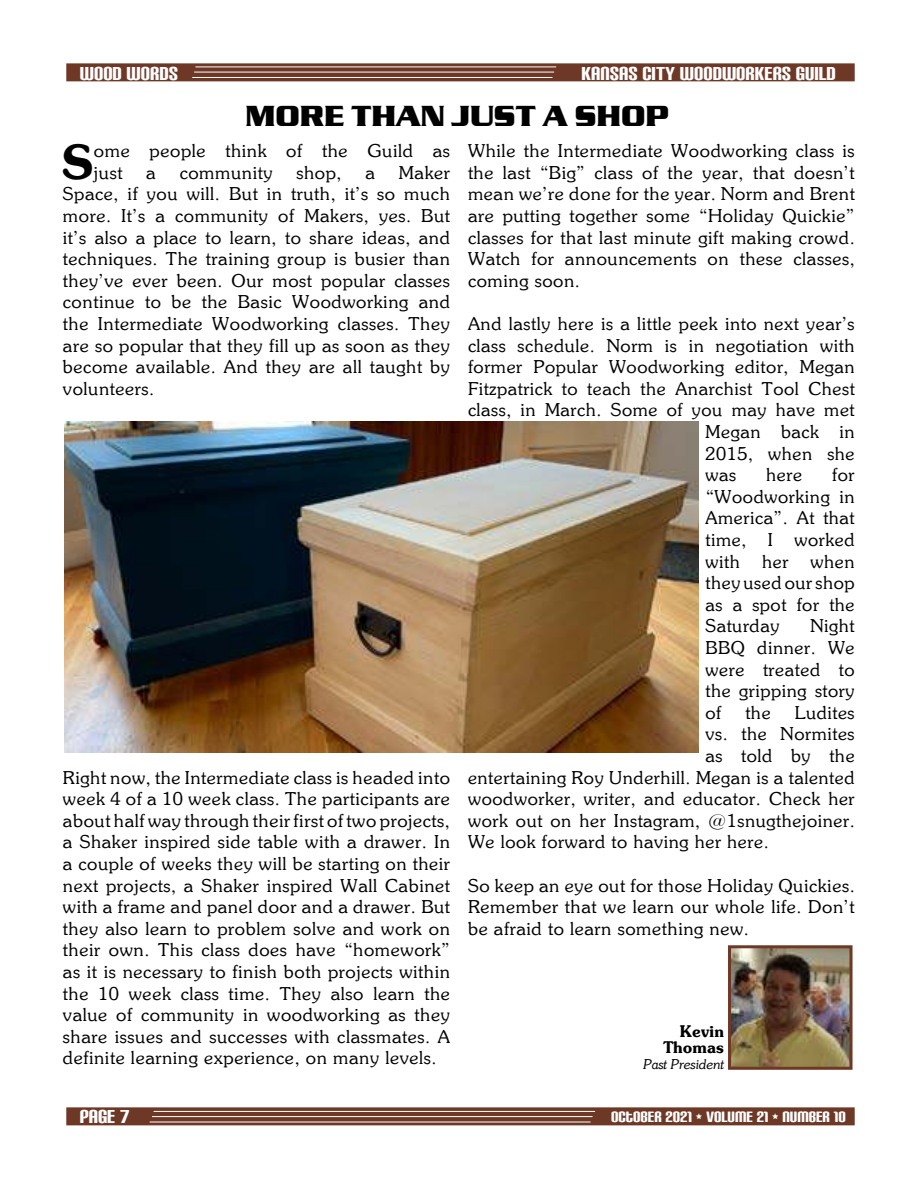
<style>
.page{position:relative;width:918px;height:1188px;background:#fff}
.page>*{position:absolute;margin:0;border:0;box-sizing:border-box;transform-origin:0 0}
.t1{font:47.85px "Souvienne Bold SWFTE";color:#000}
.t2{font:700 30px "Serpentine D";color:#000}
.t3{font:22.5px "Carbon Block";color:#fff}
.t4{font:18px/21.6px "Souvienne Regular SWFTE";letter-spacing:.03em;color:#000;text-align:justify}
.t5{font:18px "Carbon Block";color:#fff}
.t6{font:16.05px/16.4px "Souvienne Bold SWFTE";color:#000;text-align:right}
.t7{font:13.5px "Souvienne Italic SWFTE";color:#000}
</style>
<div class="page">
<img style="left:65px;top:422px;width:634px;height:331px">
<img style="left:732px;top:949px;width:117px;height:117px">
<div style="left:728px;top:945px;width:125px;height:125px;border:3px solid #6e3827"></div>
<div style="left:66px;top:63px;width:789px;height:18px;background:#6e3827"></div>
<hr style="left:195px;top:67px;width:361px;height:1px;background:#fff">
<hr style="left:192px;top:77px;width:361px;height:1px;background:#fff">
<hr style="left:194px;top:72px;width:360px;height:1px;background:#fff">
<div style="left:66px;top:1107px;width:789px;height:18px;background:#6e3827"></div>
<hr style="left:154px;top:1111px;width:441px;height:1px;background:#fff">
<hr style="left:150px;top:1122px;width:441px;height:1px;background:#fff">
<hr style="left:152px;top:1116px;width:441px;height:1px;background:#fff">
<p class="t3" style="left:80px;top:59px;width:100px">WOOD WORDS</p>
<p class="t3" style="left:581px;top:59px;width:256px">KANSAS CITY WOODWORKERS GUILD</p>
<h2 class="t2" style="left:245px;top:106px;width:425px">MORE THAN JUST A SHOP</h2>
<h1 class="t1" style="left:61px;top:142px;width:34px">S</h1>
<p class="t4" style="left:94px;top:141px;width:358px">ome people think of the Guild as just</p>
<p class="t4" style="left:63px;top:163px;width:389px;text-indent:336px">Maker Space, if you will. But in truth, it’s so much more. It’s a community of Makers, yes. But it’s also a place to learn, to share ideas, and techniques. The training group is busier than they’ve ever been. Our most popular classes continue to be the Basic Woodworking and the Intermediate Woodworking classes. They are so popular that they fill up as soon as they become available. And they are all taught by volunteers.</p>
<p class="t4" style="left:146px;top:163px;width:11px">a</p>
<p class="t4" style="left:180px;top:163px;width:94px">community</p>
<p class="t4" style="left:296px;top:163px;width:47px">shop,</p>
<p class="t4" style="left:365px;top:163px;width:11px">a</p>
<p class="t4" style="left:63px;top:767px;width:389px">Right now, the Intermediate class is headed into week 4 of a 10 week class. The participants are about half way through their first of two projects, a Shaker inspired side table with a drawer. In a couple of weeks they will be starting on their next projects, a Shaker inspired Wall Cabinet with a frame and panel door and a drawer. But they also learn to problem solve and work on their own. This class does have “homework” as it is necessary to finish both projects within the 10 week class time. They also learn the value of community in woodworking as they share issues and successes with classmates. A definite learning experience, on many levels.</p>
<p class="t4" style="left:468px;top:141px;width:388px">While the Intermediate Woodworking class is the last “Big” class of the year, that doesn’t mean we’re done for the year. Norm and Brent are putting together some “Holiday Quickie” classes for that last minute gift making crowd.<br>Watch for announcements on these classes, coming soon.</p>
<p class="t4" style="left:468px;top:314px;width:388px">And lastly here is a little peek into next year’s</p>
<p class="t4" style="left:468px;top:335px;width:388px">class schedule. Norm is in negotiation with</p>
<p class="t4" style="left:468px;top:357px;width:388px">former Popular Woodworking editor, Megan</p>
<p class="t4" style="left:468px;top:379px;width:388px">Fitzpatrick to teach the Anarchist Tool Chest</p>
<p class="t4" style="left:468px;top:400px;width:388px">class, in March. Some of you may have met</p>
<p class="t4" style="left:706px;top:422px;width:151px">Megan back in</p>
<p class="t4" style="left:706px;top:443px;width:151px">2015, when she</p>
<p class="t4" style="left:706px;top:465px;width:32px">was</p>
<p class="t4" style="left:766px;top:465px;width:37px">here</p>
<p class="t4" style="left:706px;top:465px;width:151px;text-indent:127px">for “Woodworking in America”. At that time, I worked with her when they used our shop as a spot for the Saturday</p>
<p class="t4" style="left:706px;top:616px;width:151px;text-indent:105px">Night BBQ dinner. We were treated to the gripping story of</p>
<p class="t4" style="left:745px;top:703px;width:27px">the</p>
<p class="t4" style="left:795px;top:703px;width:61px">Ludites</p>
<p class="t4" style="left:706px;top:724px;width:151px">vs. the Normites</p>
<p class="t4" style="left:706px;top:746px;width:151px">as told by the</p>
<p class="t4" style="left:468px;top:767px;width:388px">entertaining Roy Underhill. Megan is a talented</p>
<p class="t4" style="left:468px;top:789px;width:388px">woodworker, writer, and educator. Check her</p>
<p class="t4" style="left:468px;top:811px;width:388px">work out on her Instagram, @1snugthejoiner.</p>
<p class="t4" style="left:468px;top:832px;width:302px">We look forward to having her here.</p>
<p class="t4" style="left:468px;top:875px;width:388px">So keep an eye out for those Holiday Quickies.<br>Remember that we learn our whole life. Don’t be afraid to learn something new.</p>
<p class="t6" style="left:663px;top:1024px;width:62px">Kevin<br>Thomas</p>
<p class="t7" style="left:644px;top:1059px;width:82px">Past President</p>
<p class="t3" style="left:80px;top:1102px;width:51px">PAGE 7</p>
<p class="t5" style="left:611px;top:1105px;width:236px">OCTOBER 2021 • VOLUME 21 • NUMBER 10</p>
</div>
